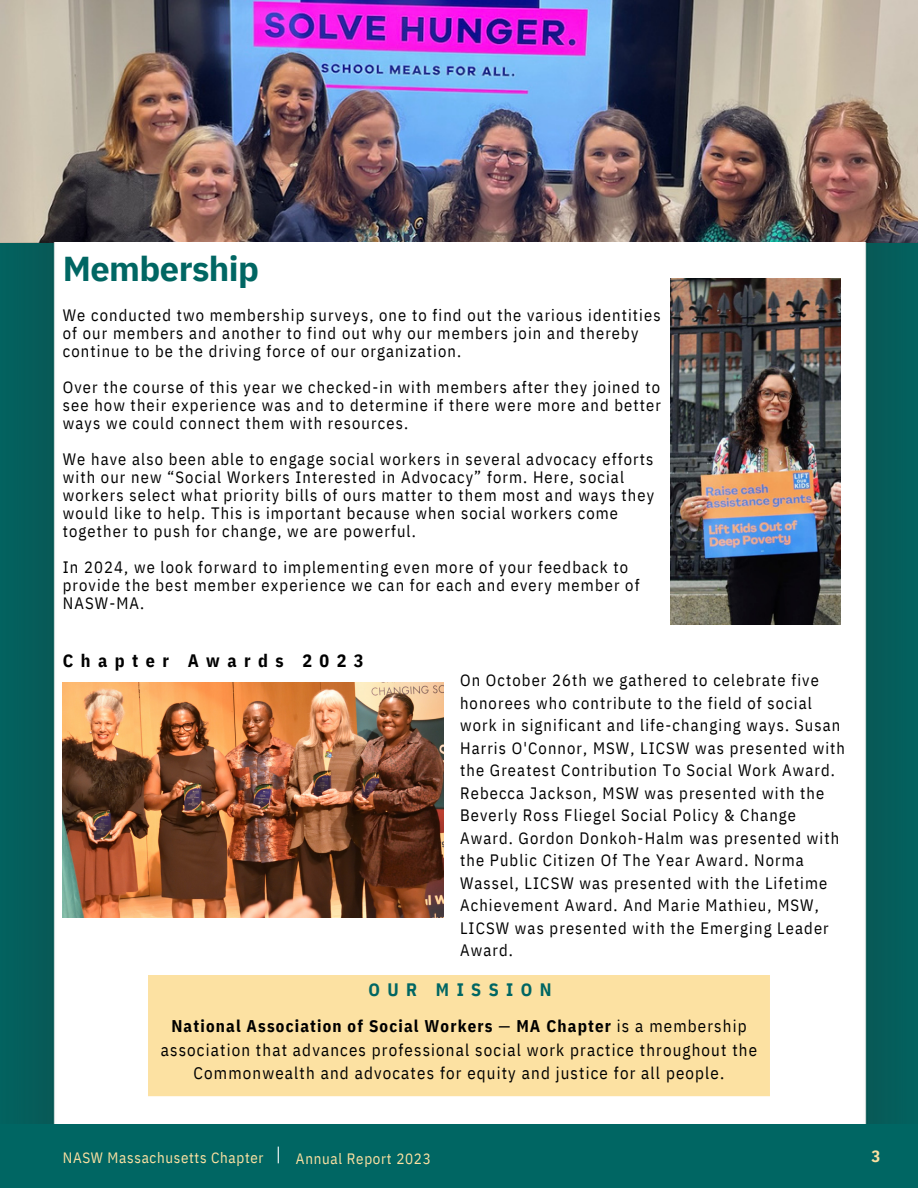
<style>
.page{position:relative;width:918px;height:1188px;background:#006663}
.page>*{position:absolute;margin:0;border:0;box-sizing:border-box;transform-origin:0 0}
.t1{font:700 34.5px "IBM Plex Sans";letter-spacing:-.015em;color:#006663}
.t2{font:700 18px "IBM Plex Sans Cond";letter-spacing:.415em;color:#000}
.t3{font:700 18px "IBM Plex Sans Cond";letter-spacing:.415em;color:#006663}
.t4{font:18px "Gotham";color:#fff}
.t5{font:16.95px/23.1px "IBM Plex Sans Cond";letter-spacing:.07em;color:#000;text-align:center}
.t6{font:16.5px/22.5px "IBM Plex Sans Cond";letter-spacing:.07em;color:#000}
.t7{font:700 16.5px "IBM Plex Sans Cond";color:#fce1a2}
.t8{font:15px "IBM Plex Sans Cond";letter-spacing:.045em;color:#fce1a2}
.s1{font-weight:700}
</style>
<div class="page">
<img style="left:0;top:0;width:918px;height:1123px">
<img style="left:63px;top:683px;width:381px;height:235px">
<img style="left:670px;top:279px;width:170px;height:345px">
<div style="left:148px;top:975px;width:622px;height:121px;background:#fce1a2"></div>
<p class="t1" style="left:63px;top:246px;width:198px">Membership</p>
<p class="t6" style="left:63px;top:306px;width:599px;line-height:18px">We conducted two membership surveys, one to find out the various identities of our members and another to find out why our members join and thereby continue to be the driving force of our organization.</p>
<p class="t6" style="left:63px;top:378px;width:600px;line-height:18px;text-align:justify">Over the course of this year we checked-in with members after they joined to see how their experience was and to determine if there were more and better ways we could connect them with resources.</p>
<p class="t6" style="left:63px;top:450px;width:593px;line-height:18px">We have also been able to engage social workers in several advocacy efforts with our new “Social Workers Interested in Advocacy” form. Here, social workers select what priority bills of ours matter to them most and ways they would like to help. This is important because when social workers come together to push for change, we are powerful.</p>
<p class="t6" style="left:63px;top:558px;width:578px;line-height:18px">In 2024, we look forward to implementing even more of your feedback to provide the best member experience we can for each and every member of<br>NASW-MA.</p>
<p class="t2" style="left:63px;top:649px;width:302px">Chapter Awards 2023</p>
<p class="t6" style="left:460px;top:669px;width:387px">On October 26th we gathered to celebrate five honorees who contribute to the field of social work in significant and life-changing ways. Susan Harris O'Connor, MSW, LICSW was presented with the Greatest Contribution To Social Work Award.<br>Rebecca Jackson, MSW was presented with the Beverly Ross Fliegel Social Policy &amp; Change Award. Gordon Donkoh-Halm was presented with the Public Citizen Of The Year Award. Norma Wassel, LICSW was presented with the Lifetime Achievement Award. And Marie Mathieu, MSW, LICSW was presented with the Emerging Leader Award.</p>
<p class="t3" style="left:368px;top:978px;width:185px">OUR MISSION</p>
<p class="t5" style="left:161px;top:1015px;width:598px"><span class="s1">National Association of Social Workers</span> — <span class="s1">MA Chapter</span> is a membership association that advances professional social work practice throughout the<br>Commonwealth and advocates for equity and justice for all people.</p>
<p class="t8" style="left:63px;top:1147px;width:202px">NASW Massachusetts Chapter</p>
<p class="t4" style="left:276px;top:1144px;width:7px">|</p>
<p class="t8" style="left:296px;top:1148px;width:136px">Annual Report 2023</p>
<p class="t7" style="left:871px;top:1145px;width:10px">3</p>
</div>
